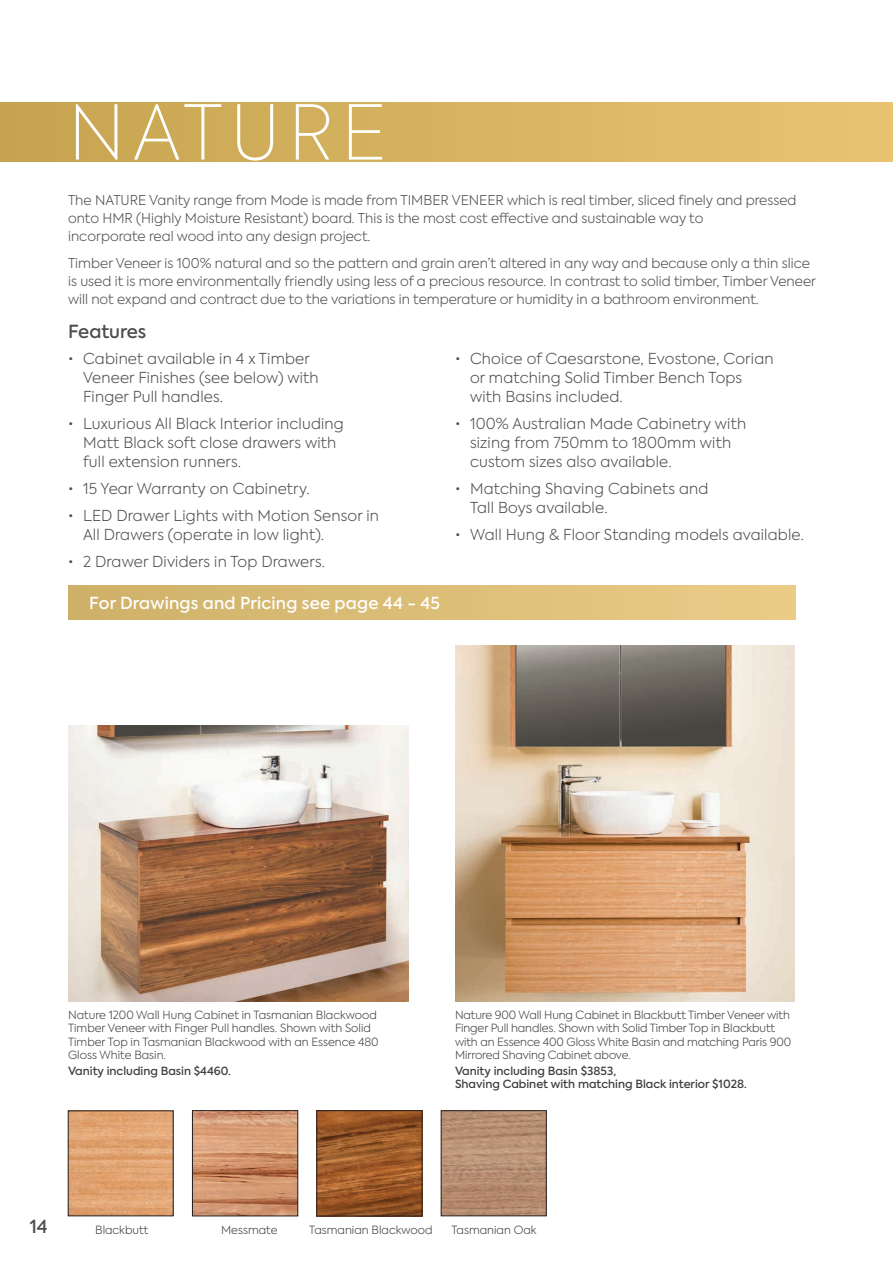
<style>
.page{position:relative;width:893px;height:1263px;background:#fff}
.page>*{position:absolute;margin:0;border:0;box-sizing:border-box;transform-origin:0 0}
.t1{font:100 75px "Axiforma";letter-spacing:.1em;color:#fff}
.t2{font:500 18px "Axiforma";color:#4b4c4d}
.t3{font:500 16.5px "Axiforma";letter-spacing:.01em;color:#fff}
.t4{font:300 15px/18.8px "Axiforma";letter-spacing:.01em;color:#4b4c4d}
.t5{font:300 13.5px/18px "Axiforma";color:#4b4c4d}
.t6{font:300 11.25px/13.5px "Axiforma";letter-spacing:-.01em;color:#3e3e3f}
.t7{font:500 11.25px/13.5px "Axiforma";color:#3e3e3f}
</style>
<div class="page">
<div style="left:68px;top:585px;width:727px;height:34px;background:linear-gradient(to right,#ceb169,#ebcc87)"></div>
<div style="left:0;top:102px;width:893px;height:60px;background:linear-gradient(to right,#c6a34f,#e8c373)"></div>
<img style="left:455px;top:646px;width:339px;height:356px">
<img style="left:68px;top:725px;width:340px;height:277px">
<img style="left:70px;top:1113px;width:101px;height:101px">
<img style="left:194px;top:1112px;width:102px;height:102px">
<div style="left:192px;top:1110px;width:106px;height:106px;border:1px solid #231f20"></div>
<img style="left:319px;top:1112px;width:101px;height:102px">
<div style="left:317px;top:1110px;width:105px;height:106px;border:1px solid #231f20"></div>
<img style="left:443px;top:1112px;width:101px;height:102px">
<div style="left:441px;top:1110px;width:105px;height:106px;border:1px solid #231f20"></div>
<h1 class="t1" style="left:68px;top:84px;width:319px">NATURE</h1>
<p class="t5" style="left:68px;top:191px;width:730px">The NATURE Vanity range from Mode is made from TIMBER VENEER which is real timber, sliced finely and pressed onto HMR (Highly Moisture Resistant) board. This is the most cost effective and sustainable way to<br>incorporate real wood into any design project.</p>
<p class="t5" style="left:68px;top:254px;width:749px">Timber Veneer is 100% natural and so the pattern and grain aren’t altered in any way and because only a thin slice is used it is more environmentally friendly using less of a precious resource. In contrast to solid timber, Timber Veneer will not expand and contract due to the variations in temperature or humidity in a bathroom environment.</p>
<p class="t2" style="left:68px;top:320px;width:80px">Features</p>
<p class="t4" style="left:83px;top:349px;width:237px;text-indent:-15px">• Cabinet available in 4 x Timber<br>Veneer Finishes (see below) with<br>Finger Pull handles.</p>
<p class="t4" style="left:83px;top:414px;width:262px;text-indent:-15px">• Luxurious All Black Interior including<br>Matt Black soft close drawers with full extension runners.</p>
<p class="t4" style="left:68px;top:479px;width:243px">• 15 Year Warranty on Cabinetry.</p>
<p class="t4" style="left:83px;top:506px;width:298px;text-indent:-15px">• LED Drawer Lights with Motion Sensor in<br>All Drawers (operate in low light).</p>
<p class="t4" style="left:68px;top:552px;width:259px">• 2 Drawer Dividers in Top Drawers.</p>
<p class="t3" style="left:89px;top:592px;width:352px">For Drawings and Pricing see page 44 - 45</p>
<p class="t4" style="left:470px;top:349px;width:305px;text-indent:-15px">• Choice of Caesarstone, Evostone, Corian or matching Solid Timber Bench Tops with Basins included.</p>
<p class="t4" style="left:470px;top:414px;width:278px;text-indent:-15px">• 100% Australian Made Cabinetry with sizing from 750mm to 1800mm with custom sizes also available.</p>
<p class="t4" style="left:470px;top:479px;width:240px;text-indent:-15px">• Matching Shaving Cabinets and<br>Tall Boys available.</p>
<p class="t4" style="left:455px;top:525px;width:350px">• Wall Hung &amp; Floor Standing models available.</p>
<p class="t6" style="left:68px;top:1008px;width:312px">Nature 1200 Wall Hung Cabinet in Tasmanian Blackwood Timber Veneer with Finger Pull handles. Shown with Solid Timber Top in Tasmanian Blackwood with an Essence 480<br>Gloss White Basin.</p>
<p class="t7" style="left:68px;top:1064px;width:164px">Vanity including Basin $4460.</p>
<p class="t6" style="left:455px;top:1008px;width:338px">Nature 900 Wall Hung Cabinet in Blackbutt Timber Veneer with Finger Pull handles. Shown with Solid Timber Top in Blackbutt with an Essence 400 Gloss White Basin and matching Paris 900<br>Mirrored Shaving Cabinet above.</p>
<p class="t7" style="left:455px;top:1064px;width:293px">Vanity including Basin $3853,<br>Shaving Cabinet with matching Black interior $1028.</p>
<p class="t2" style="left:30px;top:1215px;width:19px">14</p>
<p class="t6" style="left:95px;top:1223px;width:55px">Blackbutt</p>
<p class="t6" style="left:221px;top:1223px;width:58px">Messmate</p>
<p class="t6" style="left:309px;top:1223px;width:125px">Tasmanian Blackwood</p>
<p class="t6" style="left:451px;top:1223px;width:87px">Tasmanian Oak</p>
</div>
